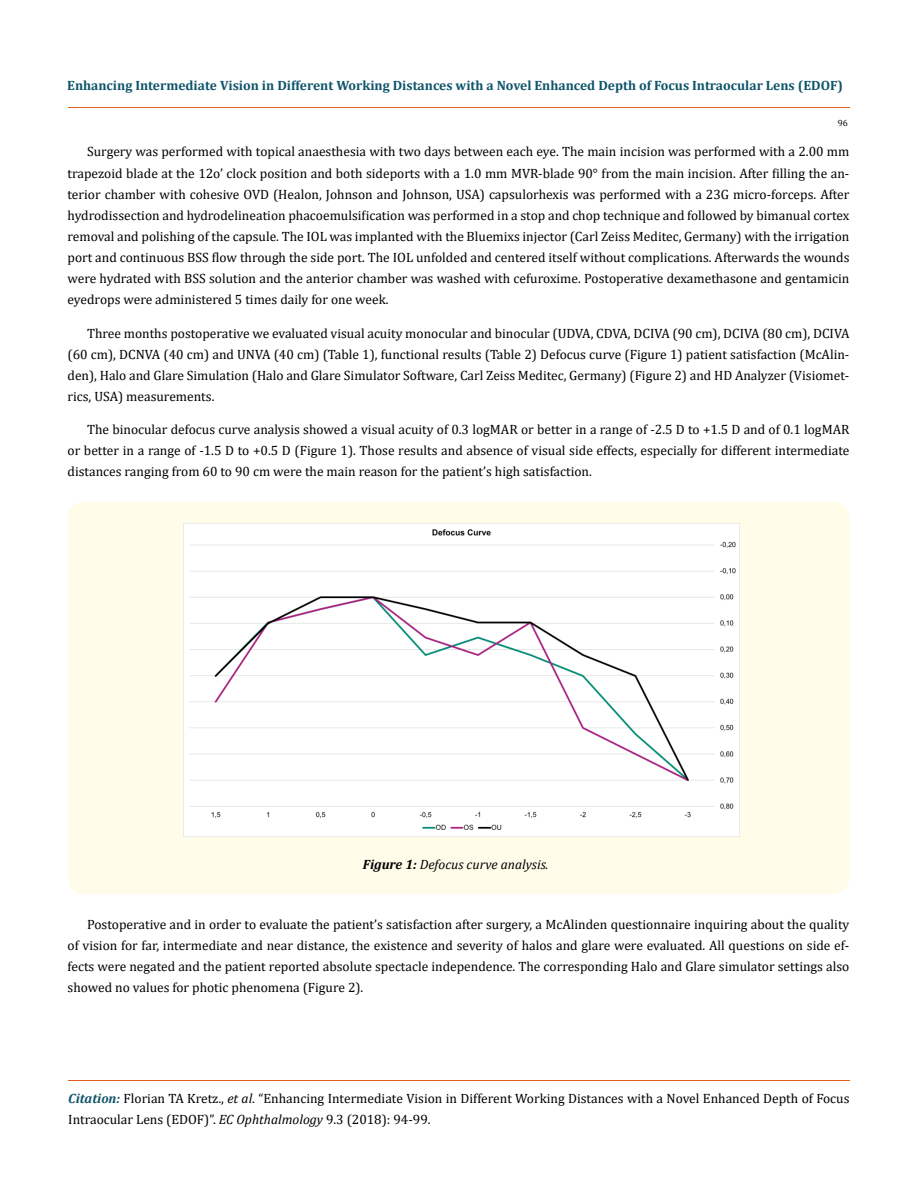
<style>
.page{position:relative;width:917px;height:1190px;background:#fff}
.page>*{position:absolute;margin:0;border:0;box-sizing:border-box;transform-origin:0 0}
.t1{font:13.5px/21px "Cambria";color:#000;text-align:justify}
.t2{font:700 13.5px "Cambria";color:#0e546a}
.t3{font:italic 13.5px "Cambria";color:#000}
.t4{font:9px "Cambria";color:#000}
.s1{font-weight:700}
.s2{font-weight:700;font-style:italic;color:#0e546a}
.s3{font-style:italic}
</style>
<div class="page">
<hr style="left:68px;top:108px;width:781px;height:1px;background:#e05d1a">
<hr style="left:68px;top:1080px;width:781px;height:1px;background:#e05d1a">
<div style="left:68px;top:501px;width:781px;height:393px;background:#fffde9;border-radius:18px"></div>
<img style="left:183px;top:524px;width:556px;height:312px">
<p class="t2" style="left:67px;top:76px;width:777px">Enhancing Intermediate Vision in Different Working Distances with a Novel Enhanced Depth of Focus Intraocular Lens (EDOF)</p>
<p class="t4" style="left:837px;top:118px;width:11px">96</p>
<p class="t1" style="left:68px;top:141px;width:783px;text-indent:19px">Surgery was performed with topical anaesthesia with two days between each eye. The main incision was performed with a 2.00 mm trapezoid blade at the 12o’ clock position and both sideports with a 1.0 mm MVR-blade 90° from the main incision. After filling the an&shy;terior chamber with cohesive OVD (Healon, Johnson and Johnson, USA) capsulorhexis was performed with a 23G micro-forceps. After hydrodissection and hydrodelineation phacoemulsification was performed in a stop and chop technique and followed by bimanual cortex removal and polishing of the capsule. The IOL was implanted with the Bluemixs injector (Carl Zeiss Meditec, Germany) with the irrigation port and continuous BSS flow through the side port. The IOL unfolded and centered itself without complications. Afterwards the wounds were hydrated with BSS solution and the anterior chamber was washed with cefuroxime. Postoperative dexamethasone and gentamicin eyedrops were administered 5 times daily for one week.</p>
<p class="t1" style="left:68px;top:322px;width:783px;text-indent:19px">Three months postoperative we evaluated visual acuity monocular and binocular (UDVA, CDVA, DCIVA (90 cm), DCIVA (80 cm), DCIVA (60 cm), DCNVA (40 cm) and UNVA (40 cm) (Table 1), functional results (Table 2) Defocus curve (Figure 1) patient satisfaction (McAlin&shy;den), Halo and Glare Simulation (Halo and Glare Simulator Software, Carl Zeiss Meditec, Germany) (Figure 2) and HD Analyzer (Visiomet&shy;rics, USA) measurements.</p>
<p class="t1" style="left:68px;top:418px;width:783px;text-indent:19px">The binocular defocus curve analysis showed a visual acuity of 0.3 logMAR or better in a range of -2.5 D to +1.5 D and of 0.1 logMAR or better in a range of -1.5 D to +0.5 D (Figure 1). Those results and absence of visual side effects, especially for different intermediate distances ranging from 60 to 90 cm were the main reason for the patient’s high satisfaction.</p>
<p class="t3" style="left:363px;top:855px;width:187px"><span class="s1">Figure 1:</span> Defocus curve analysis.</p>
<p class="t1" style="left:68px;top:914px;width:783px;text-indent:19px">Postoperative and in order to evaluate the patient’s satisfaction after surgery, a McAlinden questionnaire inquiring about the quality of vision for far, intermediate and near distance, the existence and severity of halos and glare were evaluated. All questions on side ef&shy;fects were negated and the patient reported absolute spectacle independence. The corresponding Halo and Glare simulator settings also showed no values for photic phenomena (Figure 2).</p>
<p class="t1" style="left:68px;top:1087px;width:782px"><span class="s2">Citation:</span> Florian TA Kretz., <span class="s3">et al</span>. “Enhancing Intermediate Vision in Different Working Distances with a Novel Enhanced Depth of Focus<br>Intraocular Lens (EDOF)”. <span class="s3">EC Ophthalmology</span> 9.3 (2018): 94-99.</p>
</div>
